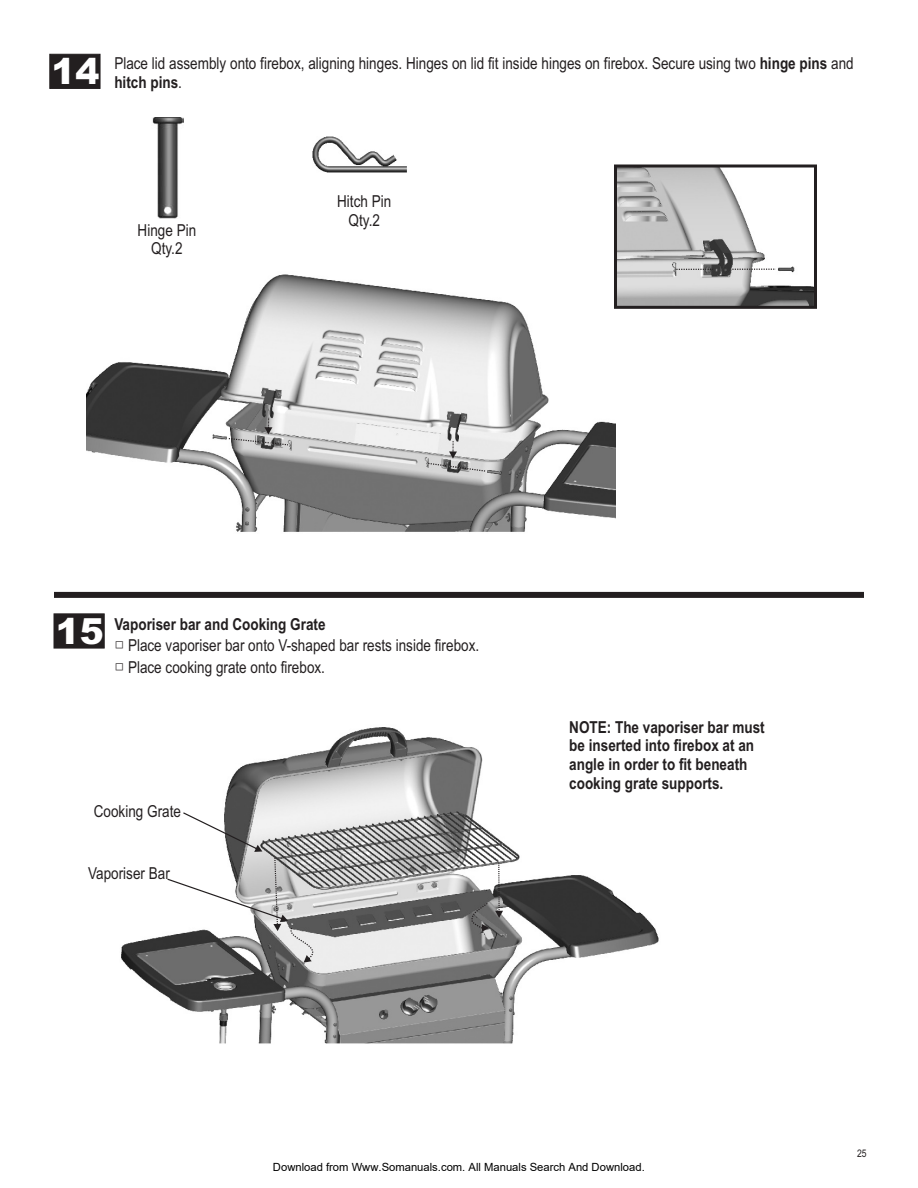
<style>
.page{position:relative;width:918px;height:1188px;background:#fff}
.page>*{position:absolute;margin:0;border:0;box-sizing:border-box;transform-origin:0 0}
.t1{font:900 36px "Arial";color:#fff}
.t2{font:16.5px/18.8px "Arial Narrow";color:#231f20;text-align:center}
.t3{font:700 16.5px/18.9px "Arial Narrow";color:#231f20}
.t4{font:11.25px "Arial";color:#000}
.t5{font:10.5px "Arial Narrow";color:#231f20}
.s1{font-family:"Arial";font-weight:900;font-size:36px;color:#fff}
.s2{font-weight:700}
.s3{font-family:"Arial Unicode MS"}
</style>
<div class="page">
<div style="left:54px;top:592px;width:810px;height:6px;background:#231f20"></div>
<div style="left:54px;top:614px;width:50px;height:34px;background:#231f20"></div>
<div style="left:50px;top:54px;width:50px;height:35px;background:#231f20;border:1px solid #231f20"></div>
<img style="left:86px;top:274px;width:530px;height:258px">
<img style="left:618px;top:169px;width:195px;height:136px">
<img style="left:121px;top:727px;width:538px;height:317px">
<div style="left:614px;top:165px;width:203px;height:144px;border:3px solid #231f20"></div>
<svg style="left:676px;top:269px;width:37px;height:1px"></svg>
<svg style="left:732px;top:269px;width:44px;height:1px"></svg>
<svg style="left:228px;top:418px;width:61px;height:28px;background:#a2a2a2"></svg>
<svg style="left:427px;top:441px;width:60px;height:32px;background:#c6c6c6"></svg>
<img style="left:152px;top:117px;width:32px;height:101px">
<img style="left:312px;top:137px;width:95px;height:35px">
<svg style="left:471px;top:903px;width:18px;height:29px"></svg>
<svg style="left:495px;top:863px;width:8px;height:55px"></svg>
<svg style="left:183px;top:812px;width:79px;height:40px"></svg>
<svg style="left:167px;top:858px;width:146px;height:105px"></svg>
<p class="t2" style="left:114px;top:56px;width:741px;text-align:left;text-indent:-63px"><span class="s1">14</span> Place lid assembly onto firebox, aligning hinges. Hinges on lid fit inside hinges on firebox. Secure using two <span class="s2">hinge pins</span> and <span class="s2">hitch pins</span>.</p>
<p class="t2" style="left:138px;top:222px;width:60px">Hinge Pin<br>Qty.2</p>
<p class="t2" style="left:337px;top:193px;width:56px">Hitch Pin<br>Qty.2</p>
<h1 class="t1" style="left:56px;top:618px;width:50px">15</h1>
<p class="t3" style="left:114px;top:616px;width:213px">Vaporiser bar and Cooking Grate</p>
<p class="t2" style="left:114px;top:637px;width:366px"><span class="s3">□</span> Place vaporiser bar onto V-shaped bar rests inside firebox.</p>
<p class="t2" style="left:114px;top:660px;width:212px"><span class="s3">□</span> Place cooking grate onto firebox.</p>
<p class="t2" style="left:94px;top:803px;width:89px">Cooking Grate</p>
<p class="t2" style="left:88px;top:866px;width:83px">Vaporiser Bar</p>
<p class="t3" style="left:569px;top:719px;width:197px">NOTE: The vaporiser bar must be inserted into firebox at an angle in order to fit beneath cooking grate supports.</p>
<p class="t4" style="left:273px;top:1160px;width:373px">Download from Www.Somanuals.com. All Manuals Search And Download.</p>
<p class="t5" style="left:857px;top:1149px;width:11px">25</p>
</div>
